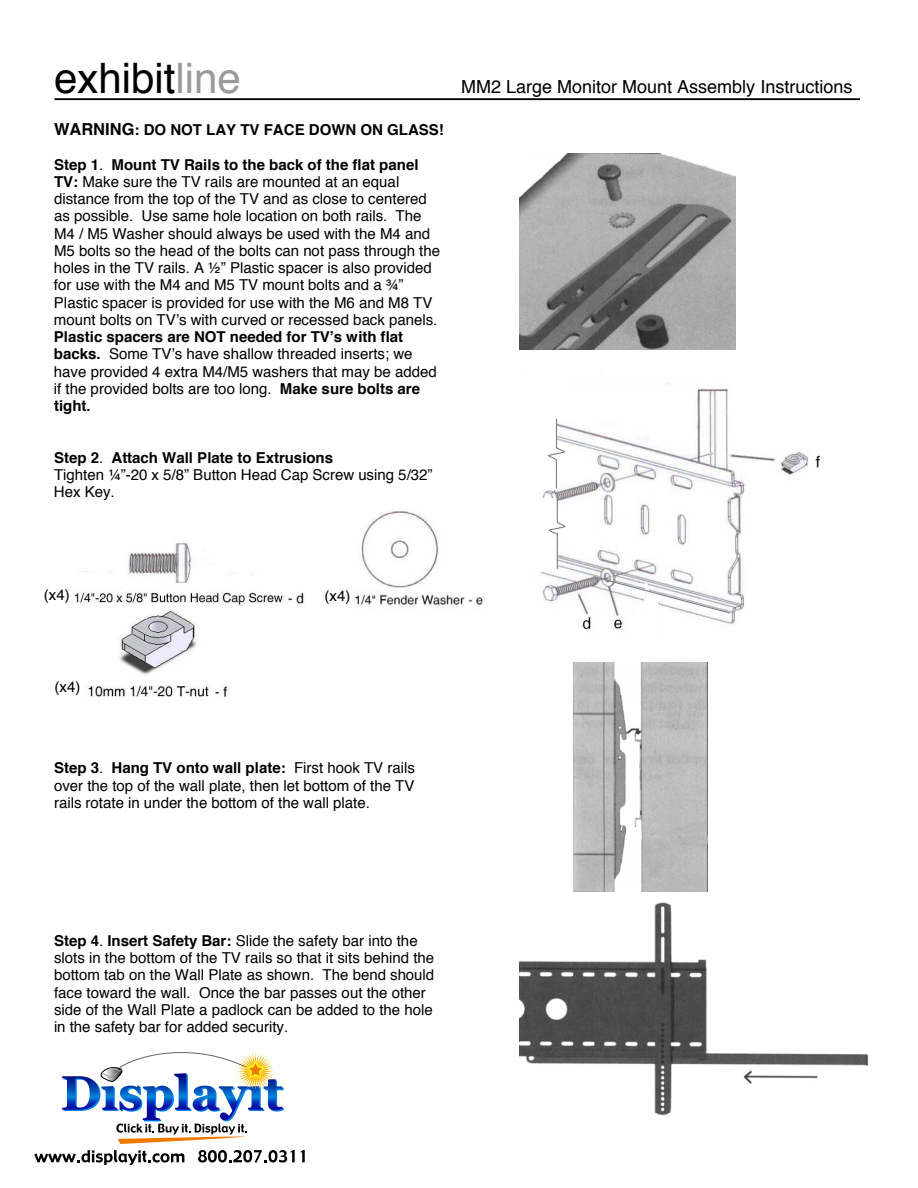
<style>
.page{position:relative;width:918px;height:1188px;background:#fff}
.page>*{position:absolute;margin:0;border:0;box-sizing:border-box;transform-origin:0 0}
.t1{font:42px "Helvetica";color:#000}
.t2{font:18px "Helvetica";color:#000}
.t3{font:15px/17.2px "Helvetica";color:#000}
.t4{font:700 15px "Helvetica";color:#000}
.s1{color:#9a9a9a}
.s2{font-size:16.5px}
.s3{font-weight:700}
</style>
<div class="page">
<hr style="left:55px;top:98px;width:805px;height:2px;background:#000">
<img style="left:519px;top:154px;width:216px;height:196px">
<img style="left:540px;top:383px;width:281px;height:247px">
<div style="left:495px;top:404px;width:61px;height:86px;background:#fff"></div>
<svg style="left:548px;top:419px;width:18px;height:69px"></svg>
<img style="left:573px;top:662px;width:134px;height:229px">
<img style="left:88px;top:610px;width:140px;height:87px">
<img style="left:71px;top:542px;width:233px;height:64px">
<img style="left:355px;top:511px;width:128px;height:96px">
<div style="left:495px;top:499px;width:62px;height:73px;background:#fff"></div>
<hr style="left:557px;top:534px;width:1px;height:35px;background:#808080">
<svg style="left:548px;top:494px;width:19px;height:42px"></svg>
<img style="left:519px;top:902px;width:350px;height:214px">
<div style="left:645px;top:596px;width:13px;height:41px;background:#fff"></div>
<svg style="left:592px;top:575px;width:139px;height:39px"></svg>
<svg style="left:62px;top:1052px;width:222px;height:92px"></svg>
<svg style="left:34px;top:1150px;width:150px;height:15px"></svg>
<svg style="left:198px;top:1150px;width:97px;height:13px"></svg>
<svg style="left:301px;top:1150px;width:4px;height:12px"></svg>
<h1 class="t1" style="left:54px;top:43px;width:188px">exhibit<span class="s1">line</span></h1>
<p class="t4" style="left:54px;top:116px;width:391px"><span class="s2">WARNING</span>: DO NOT LAY TV FACE DOWN ON GLASS!</p>
<p class="t3" style="left:54px;top:155px;width:388px"><span class="s3">Step 1</span>. <span class="s3">Mount TV Rails to the back of the flat panel TV:</span> Make sure the TV rails are mounted at an equal distance from the top of the TV and as close to centered as possible. Use same hole location on both rails. The M4 / M5 Washer should always be used with the M4 and M5 bolts so the head of the bolts can not pass through the holes in the TV rails. A ½” Plastic spacer is also provided for use with the M4 and M5 TV mount bolts and a ¾” Plastic spacer is provided for use with the M6 and M8 TV mount bolts on TV’s with curved or recessed back panels.</p>
<p class="t3" style="left:54px;top:328px;width:384px"><span class="s3">Plastic spacers are NOT needed for TV’s with flat backs.</span> Some TV’s have shallow threaded inserts; we have provided 4 extra M4/M5 washers that may be added if the provided bolts are too long. <span class="s3">Make sure bolts are tight.</span></p>
<p class="t3" style="left:54px;top:449px;width:380px"><span class="s3">Step 2</span>. <span class="s3">Attach Wall Plate to Extrusions<br></span>Tighten ¼”-20 x 5/8” Button Head Cap Screw using 5/32”<br>Hex Key.</p>
<p class="t2" style="left:461px;top:72px;width:393px">MM2 Large Monitor Mount Assembly Instructions</p>
<p class="t3" style="left:44px;top:586px;width:27px">(x4)</p>
<p class="t3" style="left:325px;top:586px;width:27px">(x4)</p>
<p class="t3" style="left:55px;top:678px;width:27px">(x4)</p>
<p class="t3" style="left:54px;top:759px;width:362px;text-align:justify"><span class="s3">Step 3</span>. <span class="s3">Hang TV onto wall plate:</span> First hook TV rails over the top of the wall plate, then let bottom of the TV rails rotate in under the bottom of the wall plate.</p>
<p class="t3" style="left:54px;top:932px;width:382px"><span class="s3">Step 4</span>. <span class="s3">Insert Safety Bar:</span> Slide the safety bar into the slots in the bottom of the TV rails so that it sits behind the bottom tab on the Wall Plate as shown. The bend should face toward the wall. Once the bar passes out the other side of the Wall Plate a padlock can be added to the hole in the safety bar for added security.</p>
</div>
